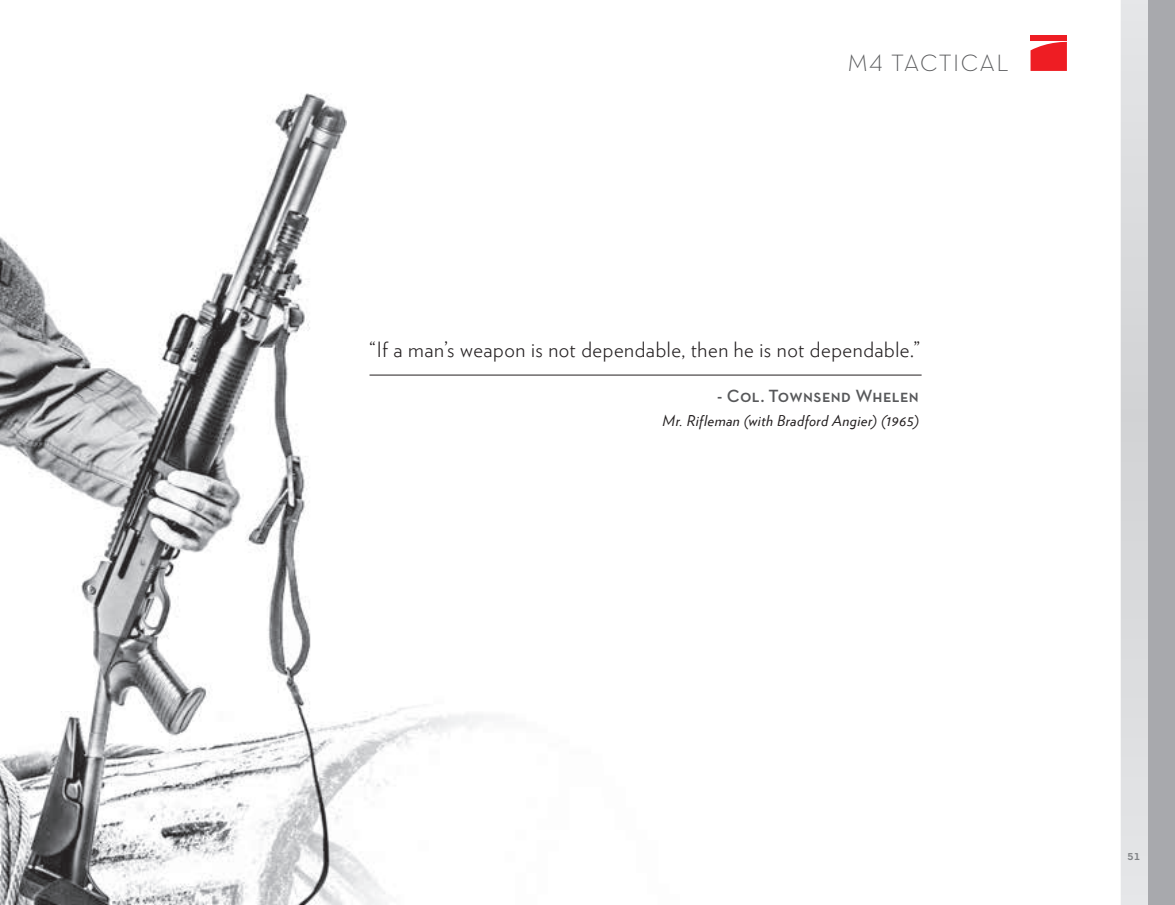
<style>
.page{position:relative;width:1175px;height:905px;background:#fff}
.page>*{position:absolute;margin:0;border:0;box-sizing:border-box;transform-origin:0 0}
.t1{font:24px "Neutra Text Light Alt";letter-spacing:.055em;color:#57585a}
.t2{font:300 21px "Verlag";letter-spacing:.025em;color:#231f20}
.t3{font:18px "Neutra Text TF Demi SC";letter-spacing:.02em;color:#57585a}
.t4{font:italic 15px "Verlag";letter-spacing:.03em;color:#231f20}
.t5{font:13.5px "Neutra Text TF Demi SC";color:#808285}
</style>
<div class="page">
<div style="left:1147px;top:0;width:28px;height:905px;background:#a8a9ad"></div>
<div style="left:1121px;top:417px;width:26px;height:488px;background:#dcdddf"></div>
<div style="left:1121px;top:0;width:26px;height:417px;background:#dbdcde"></div>
<img style="left:0;top:93px;width:1121px;height:812px">
<hr style="left:369px;top:375px;width:552px;height:1px;background:#231f20">
<div style="left:1030px;top:35px;width:37px;height:5px;background:#ee1d23"></div>
<svg style="left:1030px;top:40px;width:37px;height:31px"></svg>
<p class="t1" style="left:847px;top:48px;width:163px">M4 TACTICAL</p>
<p class="t2" style="left:369px;top:333px;width:552px">“If a man’s weapon is not dependable, then he is not dependable.”</p>
<p class="t3" style="left:717px;top:385px;width:203px">- Col. Townsend Whelen</p>
<p class="t4" style="left:662px;top:409px;width:258px">Mr. Rifleman (with Bradford Angier) (1965)</p>
<p class="t5" style="left:1127px;top:847px;width:15px">51</p>
</div>
